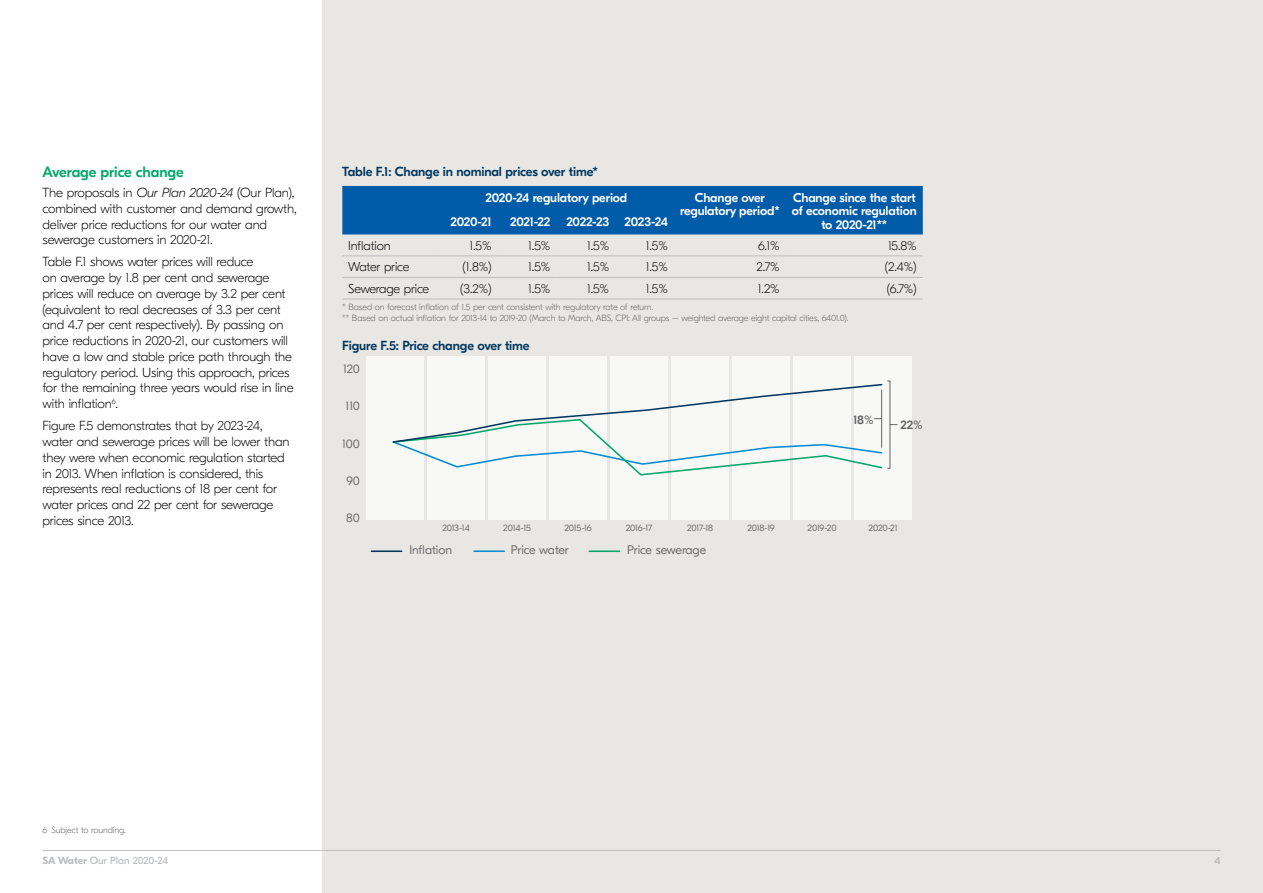
<style>
.page{position:relative;width:1263px;height:893px;background:#fff}
.page>*{position:absolute;margin:0;border:0;box-sizing:border-box;transform-origin:0 0}
.t1{font:500 15px "GT Eesti Pro Display";letter-spacing:-.005em;color:#00a769}
.t2{font:100 13.2px/15.8px "GT Eesti Pro Display";letter-spacing:-.01em;color:#000}
.t3{font:500 13.2px "GT Eesti Pro Display";letter-spacing:-.01em;color:#00375e}
.t4{font:500 12.75px/13.5px "GT Eesti Pro Display";letter-spacing:-.01em;color:#fff;text-align:center}
.t5{font:100 12.75px "GT Eesti Pro Display";letter-spacing:-.01em;color:#000}
.t6{font:500 12.75px "GT Eesti Pro Display";letter-spacing:-.03em;color:#fff}
.t7{font:300 12.45px "GT Eesti Pro Display";color:#636466}
.t8{font:500 12.45px "GT Eesti Pro Display";color:#636466}
.t9{font:10.5px "GT Eesti Pro Display";color:#bcbec0}
.t10{font:700 10.5px "GT Eesti Pro Display";color:#bcbec0}
.t11{font:300 9.3px "GT Eesti Pro Display";letter-spacing:-.02em;color:#636466}
.t12{font:100 9px/10.8px "GT Eesti Pro Display";letter-spacing:-.01em;color:#636466}
.s1{font-style:italic}
.s2{font-weight:700}
</style>
<div class="page">
<div style="left:323px;top:0;width:940px;height:893px;background:#e8e7e4"></div>
<div style="left:342px;top:186px;width:581px;height:48px;background:#005ba8"></div>
<hr style="left:342px;top:256px;width:97px;height:1px;background:#bcbec0">
<hr style="left:439px;top:256px;width:59px;height:1px;background:#bcbec0">
<hr style="left:498px;top:256px;width:58px;height:1px;background:#bcbec0">
<hr style="left:556px;top:256px;width:59px;height:1px;background:#bcbec0">
<hr style="left:615px;top:256px;width:59px;height:1px;background:#bcbec0">
<hr style="left:674px;top:256px;width:112px;height:1px;background:#bcbec0">
<hr style="left:786px;top:256px;width:137px;height:1px;background:#bcbec0">
<hr style="left:342px;top:277px;width:97px;height:1px;background:#bcbec0">
<hr style="left:439px;top:277px;width:59px;height:1px;background:#bcbec0">
<hr style="left:498px;top:277px;width:58px;height:1px;background:#bcbec0">
<hr style="left:556px;top:277px;width:59px;height:1px;background:#bcbec0">
<hr style="left:615px;top:277px;width:59px;height:1px;background:#bcbec0">
<hr style="left:674px;top:277px;width:112px;height:1px;background:#bcbec0">
<hr style="left:786px;top:277px;width:137px;height:1px;background:#bcbec0">
<hr style="left:342px;top:299px;width:97px;height:1px;background:#bcbec0">
<hr style="left:439px;top:299px;width:59px;height:1px;background:#bcbec0">
<hr style="left:498px;top:299px;width:58px;height:1px;background:#bcbec0">
<hr style="left:556px;top:299px;width:59px;height:1px;background:#bcbec0">
<hr style="left:615px;top:299px;width:59px;height:1px;background:#bcbec0">
<hr style="left:674px;top:299px;width:112px;height:1px;background:#bcbec0">
<hr style="left:786px;top:299px;width:137px;height:1px;background:#bcbec0">
<div style="left:427px;top:357px;width:58px;height:163px;background:#f8f8f7"></div>
<div style="left:366px;top:357px;width:58px;height:163px;background:#f8f8f7"></div>
<div style="left:488px;top:357px;width:58px;height:163px;background:#f8f8f7"></div>
<div style="left:549px;top:357px;width:58px;height:163px;background:#f8f8f7"></div>
<div style="left:610px;top:357px;width:58px;height:163px;background:#f8f8f7"></div>
<div style="left:671px;top:357px;width:58px;height:163px;background:#f8f8f7"></div>
<div style="left:732px;top:357px;width:58px;height:163px;background:#f8f8f7"></div>
<div style="left:793px;top:357px;width:58px;height:163px;background:#f8f8f7"></div>
<div style="left:854px;top:357px;width:57px;height:163px;background:#f8f8f7"></div>
<hr style="left:589px;top:550px;width:30px;height:2px;background:#00a769">
<hr style="left:474px;top:550px;width:30px;height:2px;background:#008cd2">
<hr style="left:371px;top:550px;width:31px;height:2px;background:#00375e">
<svg style="left:392px;top:383px;width:491px;height:93px"></svg>
<hr style="left:43px;top:850px;width:1177px;height:1px;background:#bcbec0">
<p class="t1" style="left:43px;top:164px;width:143px">Average price change</p>
<p class="t2" style="left:43px;top:185px;width:256px">The proposals in <span class="s1">Our Plan 2020-24</span> (Our Plan), combined with customer and demand growth, deliver price reductions for our water and sewerage customers in 2020-21.</p>
<p class="t2" style="left:43px;top:254px;width:253px">Table F.1 shows water prices will reduce<br>on average by 1.8 per cent and sewerage prices will reduce on average by 3.2 per cent (equivalent to real decreases of 3.3 per cent and 4.7 per cent respectively). By passing on price reductions in 2020-21, our customers will have a low and stable price path through the regulatory period. Using this approach, prices for the remaining three years would rise in line with inflation<sup>6</sup>.</p>
<p class="t2" style="left:43px;top:418px;width:249px">Figure F.5 demonstrates that by 2023-24, water and sewerage prices will be lower than they were when economic regulation started in 2013. When inflation is considered, this represents real reductions of 18 per cent for water prices and 22 per cent for sewerage prices since 2013.</p>
<p class="t3" style="left:342px;top:164px;width:257px">Table F.1: Change in nominal prices over time*</p>
<p class="t4" style="left:485px;top:191px;width:143px">2020-24 regulatory period</p>
<p class="t4" style="left:680px;top:191px;width:101px">Change over regulatory period*</p>
<p class="t4" style="left:792px;top:191px;width:126px;text-align:left">Change since the start of economic regulation</p>
<p class="t4" style="left:450px;top:215px;width:43px">2020-21</p>
<p class="t4" style="left:510px;top:215px;width:42px">2021-22</p>
<p class="t6" style="left:566px;top:215px;width:103px">2022-23 2023-24</p>
<p class="t4" style="left:821px;top:218px;width:67px">to 2020-21**</p>
<p class="t5" style="left:348px;top:238px;width:44px">Inflation</p>
<p class="t5" style="left:469px;top:238px;width:24px">1.5%</p>
<p class="t5" style="left:528px;top:238px;width:24px">1.5%</p>
<p class="t5" style="left:587px;top:238px;width:24px">1.5%</p>
<p class="t5" style="left:646px;top:238px;width:24px">1.5%</p>
<p class="t5" style="left:758px;top:238px;width:23px">6.1%</p>
<p class="t5" style="left:888px;top:238px;width:30px">15.8%</p>
<p class="t5" style="left:348px;top:260px;width:63px">Water price</p>
<p class="t5" style="left:463px;top:260px;width:31px">(1.8%)</p>
<p class="t5" style="left:528px;top:260px;width:24px">1.5%</p>
<p class="t5" style="left:587px;top:260px;width:24px">1.5%</p>
<p class="t5" style="left:646px;top:260px;width:24px">1.5%</p>
<p class="t5" style="left:756px;top:260px;width:25px">2.7%</p>
<p class="t5" style="left:885px;top:260px;width:33px">(2.4%)</p>
<p class="t5" style="left:348px;top:282px;width:82px">Sewerage price</p>
<p class="t5" style="left:460px;top:282px;width:33px">(3.2%)</p>
<p class="t5" style="left:528px;top:282px;width:24px">1.5%</p>
<p class="t5" style="left:587px;top:282px;width:24px">1.5%</p>
<p class="t5" style="left:646px;top:282px;width:24px">1.5%</p>
<p class="t5" style="left:758px;top:282px;width:23px">1.2%</p>
<p class="t5" style="left:887px;top:282px;width:31px">(6.7%)</p>
<p class="t12" style="left:342px;top:302px;width:508px">* Based on forecast inflation of 1.5 per cent consistent with regulatory rate of return.<br>** Based on actual inflation for 2013-14 to 2019-20 (March to March, ABS, CPI: All groups – weighted average eight capital cities, 6401.0).</p>
<p class="t3" style="left:342px;top:338px;width:189px">Figure F.5: Price change over time</p>
<p class="t7" style="left:343px;top:362px;width:18px">120</p>
<p class="t7" style="left:346px;top:399px;width:16px">110</p>
<p class="t7" style="left:342px;top:436px;width:19px">100</p>
<p class="t7" style="left:346px;top:474px;width:15px">90</p>
<p class="t7" style="left:346px;top:511px;width:15px">80</p>
<p class="t11" style="left:442px;top:523px;width:29px">2013-14</p>
<p class="t11" style="left:503px;top:523px;width:29px">2014-15</p>
<p class="t11" style="left:564px;top:523px;width:29px">2015-16</p>
<p class="t11" style="left:626px;top:523px;width:28px">2016-17</p>
<p class="t11" style="left:687px;top:523px;width:28px">2017-18</p>
<p class="t11" style="left:747px;top:523px;width:29px">2018-19</p>
<p class="t11" style="left:807px;top:523px;width:31px">2019-20</p>
<p class="t11" style="left:868px;top:523px;width:31px">2020-21</p>
<p class="t7" style="left:409px;top:543px;width:44px">Inflation</p>
<p class="t7" style="left:511px;top:543px;width:59px">Price water</p>
<p class="t7" style="left:627px;top:543px;width:80px">Price sewerage</p>
<p class="t8" style="left:853px;top:413px;width:22px">18%</p>
<p class="t8" style="left:900px;top:418px;width:24px">22%</p>
<p class="t12" style="left:43px;top:825px;width:85px">6 Subject to rounding.</p>
<p class="t9" style="left:43px;top:855px;width:127px"><span class="s2">SA Water</span> Our Plan 2020-24</p>
<p class="t10" style="left:1214px;top:855px;width:8px">4</p>
</div>
